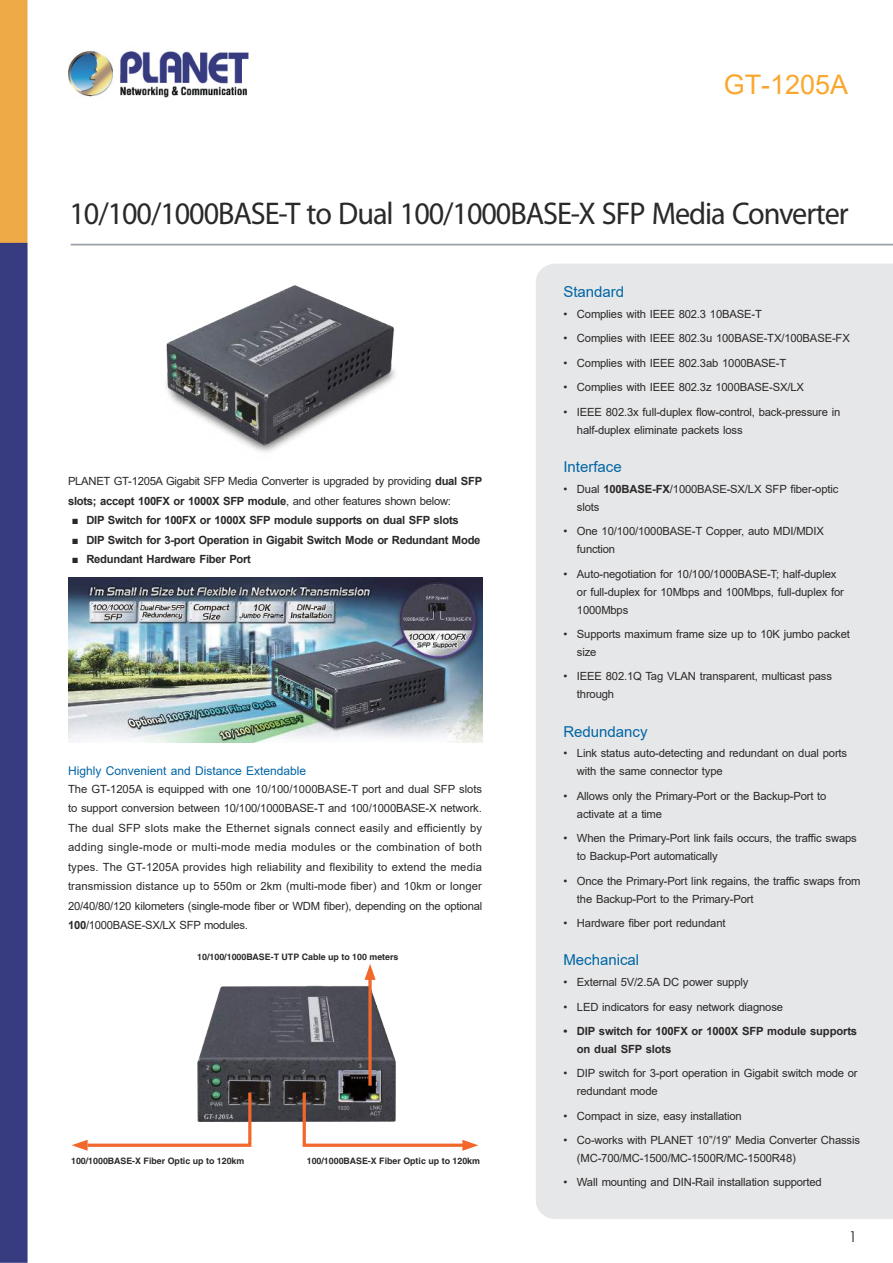
<style>
.page{position:relative;width:893px;height:1263px;background:#fff}
.page>*{position:absolute;margin:0;border:0;box-sizing:border-box;transform-origin:0 0}
.t1{font:31.5px "Myriad Pro";letter-spacing:-.035em;color:#2b2829;scale:.96 1}
.t2{font:27px "Arial";color:#faa72e}
.t3{font:15px "Arial";color:#0065a5}
.t4{font:15px "Century Gothic";color:#2b2829}
.t5{font:12px "Arial";color:#0065a5}
.t6{font:11.25px/18px "Arial";letter-spacing:-.015em;color:#2b2829}
.t7{font:700 11.25px/18px "Arial";letter-spacing:-.025em;color:#2b2829}
.t8{font:700 8.85px "Helvetica";color:#2b2829}
.s1{font-weight:700}
</style>
<div class="page">
<img style="left:0;top:0;width:893px;height:1263px">
<div style="left:536px;top:264px;width:357px;height:955px;background:#e6e7e8"></div>
<img style="left:125px;top:254px;width:301px;height:223px">
<img style="left:68px;top:577px;width:415px;height:165px">
<img style="left:172px;top:966px;width:252px;height:177px">
<svg style="left:368px;top:980px;width:4px;height:106px"></svg>
<svg style="left:365px;top:964px;width:11px;height:16px"></svg>
<svg style="left:301px;top:1089px;width:177px;height:62px"></svg>
<svg style="left:72px;top:1089px;width:181px;height:62px"></svg>
<h2 class="t2" style="left:724px;top:69px;width:126px">GT-1205A</h2>
<h1 class="t1" style="left:69px;top:195px;width:813px">10/100/1000BASE-T to Dual 100/1000BASE-X SFP Media Converter</h1>
<p class="t6" style="left:68px;top:473px;width:416px;line-height:19.5px">PLANET GT-1205A Gigabit SFP Media Converter is upgraded by providing <span class="s1">dual SFP slots; accept 100FX or 1000X SFP module</span>, and other features shown below:</p>
<p class="t7" style="left:72px;top:511px;width:388px">■ DIP Switch for 100FX or 1000X SFP module supports on dual SFP slots</p>
<p class="t7" style="left:72px;top:531px;width:410px">■ DIP Switch for 3-port Operation in Gigabit Switch Mode or Redundant Mode</p>
<p class="t7" style="left:72px;top:550px;width:181px">■ Redundant Hardware Fiber Port</p>
<p class="t5" style="left:68px;top:767px;width:240px">Highly Convenient and Distance Extendable</p>
<p class="t6" style="left:68px;top:780px;width:416px;line-height:19.5px;text-align:justify">The GT-1205A is equipped with one 10/100/1000BASE-T port and dual SFP slots to support conversion between 10/100/1000BASE-T and 100/1000BASE-X network.<br>The dual SFP slots make the Ethernet signals connect easily and efficiently by adding single-mode or multi-mode media modules or the combination of both types. The GT-1205A provides high reliability and flexibility to extend the media transmission distance up to 550m or 2km (multi-mode fiber) and 10km or longer 20/40/80/120 kilometers (single-mode 昀椀ber or WDM 昀椀ber), depending on the optional <span class="s1">100</span>/1000BASE-SX/LX SFP modules.</p>
<p class="t8" style="left:197px;top:954px;width:203px">10/100/1000BASE-T UTP Cable up to 100 meters</p>
<p class="t8" style="left:71px;top:1157px;width:175px">100/1000BASE-X Fiber Optic up to 120km</p>
<p class="t8" style="left:307px;top:1157px;width:175px">100/1000BASE-X Fiber Optic up to 120km</p>
<h3 class="t3" style="left:563px;top:286px;width:62px">Standard</h3>
<p class="t6" style="left:563px;top:305px;width:200px">• Complies with IEEE 802.3 10BASE-T</p>
<p class="t6" style="left:563px;top:329px;width:288px">• Complies with IEEE 802.3u 100BASE-TX/100BASE-FX</p>
<p class="t6" style="left:563px;top:354px;width:224px">• Complies with IEEE 802.3ab 1000BASE-T</p>
<p class="t6" style="left:563px;top:378px;width:242px">• Complies with IEEE 802.3z 1000BASE-SX/LX</p>
<p class="t6" style="left:577px;top:403px;width:265px;text-indent:-14px">• IEEE 802.3x full-duplex 昀氀ow-control, back-pressure in half-duplex eliminate packets loss</p>
<h3 class="t3" style="left:563px;top:461px;width:60px">Interface</h3>
<p class="t6" style="left:577px;top:480px;width:263px;text-indent:-14px">• Dual <span class="s1">100BASE-FX</span>/1000BASE-SX/LX SFP 昀椀ber-optic slots</p>
<p class="t6" style="left:577px;top:522px;width:249px;text-indent:-14px">• One 10/100/1000BASE-T Copper, auto MDI/MDIX function</p>
<p class="t6" style="left:577px;top:564px;width:269px;text-indent:-13px">• Auto-negotiation for 10/100/1000BASE-T; half-duplex or full-duplex for 10Mbps and 100Mbps, full-duplex for<br>1000Mbps</p>
<p class="t6" style="left:577px;top:625px;width:275px;text-indent:-14px">• Supports maximum frame size up to 10K jumbo packet size</p>
<p class="t6" style="left:577px;top:667px;width:257px;text-indent:-14px">• IEEE 802.1Q Tag VLAN transparent, multicast pass through</p>
<h3 class="t3" style="left:563px;top:726px;width:86px">Redundancy</h3>
<p class="t6" style="left:577px;top:744px;width:272px;text-indent:-14px">• Link status auto-detecting and redundant on dual ports with the same connector type</p>
<p class="t6" style="left:577px;top:787px;width:251px;text-indent:-14px">• Allows only the Primary-Port or the Backup-Port to activate at a time</p>
<p class="t6" style="left:577px;top:829px;width:281px;text-indent:-14px">• When the Primary-Port link fails occurs, the tra昀케c swaps to Backup-Port automatically</p>
<p class="t6" style="left:577px;top:871px;width:285px;text-indent:-14px">• Once the Primary-Port link regains, the tra昀케c swaps from the Backup-Port to the Primary-Port</p>
<p class="t6" style="left:563px;top:914px;width:164px">• Hardware 昀椀ber port redundant</p>
<h3 class="t3" style="left:563px;top:954px;width:77px">Mechanical</h3>
<p class="t6" style="left:563px;top:973px;width:186px">• External 5V/2.5A DC power supply</p>
<p class="t6" style="left:563px;top:997px;width:221px">• LED indicators for easy network diagnose</p>
<p class="t7" style="left:577px;top:1022px;width:282px;text-indent:-14px">• DIP switch for 100FX or 1000X SFP module supports on dual SFP slots</p>
<p class="t6" style="left:577px;top:1064px;width:282px;text-indent:-14px">• DIP switch for 3-port operation in Gigabit switch mode or redundant mode</p>
<p class="t6" style="left:563px;top:1106px;width:180px">• Compact in size, easy installation</p>
<p class="t6" style="left:577px;top:1131px;width:285px;text-indent:-14px">• Co-works with PLANET 10”/19” Media Converter Chassis (MC-700/MC-1500/MC-1500R/MC-1500R48)</p>
<p class="t6" style="left:563px;top:1173px;width:260px">• Wall mounting and DIN-Rail installation supported</p>
<h3 class="t4" style="left:849px;top:1227px;width:10px">1</h3>
</div>
